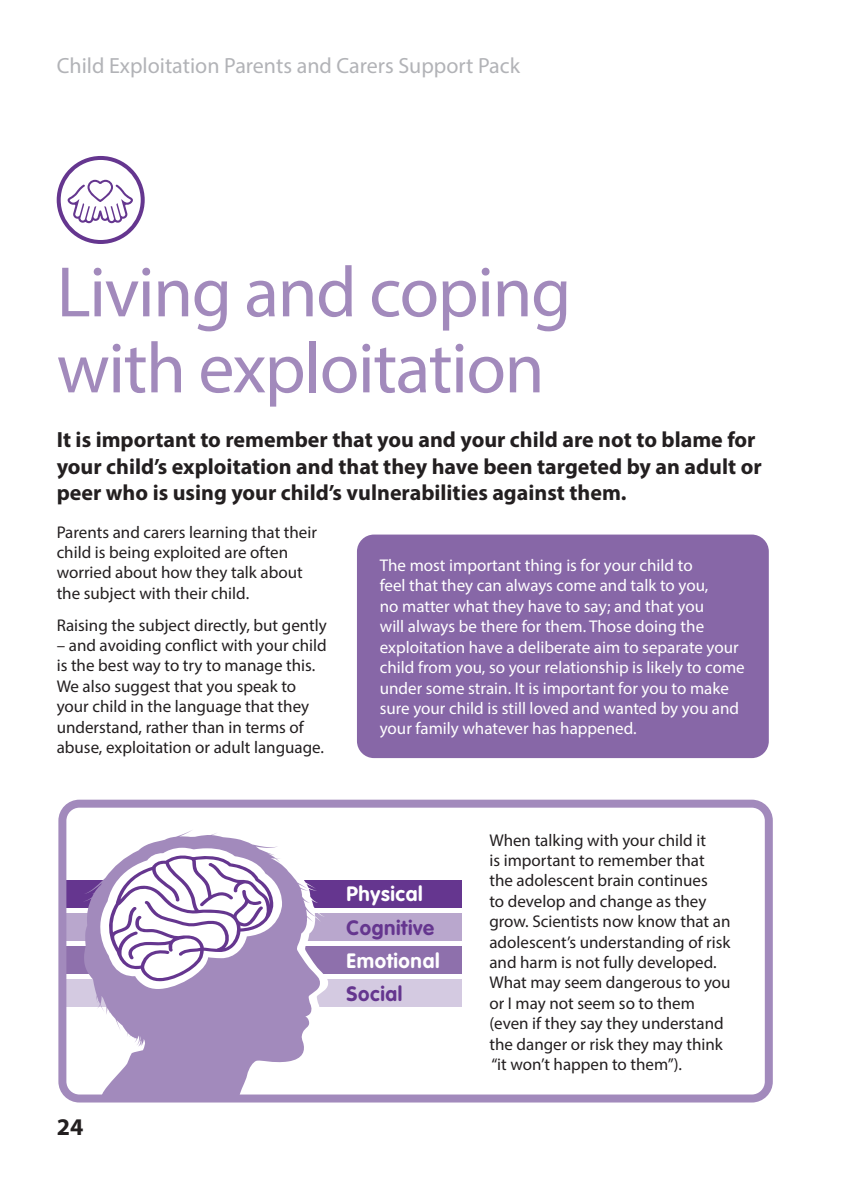
<style>
.page{position:relative;width:842px;height:1191px;background:#fff}
.page>*{position:absolute;margin:0;border:0;box-sizing:border-box;transform-origin:0 0}
.Page_heading{font:72px/76px "Myriad Pro";letter-spacing:-.02em;color:#a28abc}
.t1{font:700 24px "Myriad Pro";color:#231f20}
.t2{font:700 22px/26.4px "Myriad Pro";color:#231f20}
.t3{font:22px "Myriad Pro";color:#b2b3b7}
.t4{font:700 20.4px "VAG Rounded Std";letter-spacing:.03em;color:#fff}
.t5{font:700 20.4px "VAG Rounded Std";letter-spacing:.03em;color:#65368f}
.t6{font:17px/20.4px "Myriad Pro";color:#231f20}
.t7{font:17px/20.4px "Myriad Pro";color:#fff}
</style>
<div class="page">
<div style="left:357px;top:534px;width:412px;height:224px;background:#8767a7;border-radius:17px"></div>
<div style="left:65px;top:880px;width:396px;height:28px;background:#65368f"></div>
<div style="left:65px;top:913px;width:396px;height:28px;background:#b9a7cd"></div>
<div style="left:65px;top:946px;width:396px;height:28px;background:#8e70ac"></div>
<div style="left:65px;top:979px;width:396px;height:28px;background:#d4cae1"></div>
<svg style="left:84px;top:830px;width:238px;height:263px;fill:#a28abc"></svg>
<svg style="left:92px;top:847px;width:191px;height:142px"></svg>
<svg style="left:57px;top:156px;width:88px;height:88px"></svg>
<hr style="left:841px;top:0;width:1px;height:1191px;background:#65368f">
<div style="left:58px;top:799px;width:715px;height:303px;border:8px solid #a28abc;border-radius:17px"></div>
<p class="t3" style="left:57px;top:52px;width:465px">Child Exploitation Parents and Carers Support Pack</p>
<p class="Page_heading" style="left:57px;top:253px;width:516px">Living and coping with exploitation</p>
<p class="t2" style="left:57px;top:426px;width:706px">It is important to remember that you and your child are not to blame for your child’s exploitation and that they have been targeted by an adult or peer who is using your child’s vulnerabilities against them.</p>
<p class="t6" style="left:57px;top:521px;width:262px">Parents and carers learning that their child is being exploited are often worried about how they talk about the subject with their child.</p>
<p class="t6" style="left:57px;top:614px;width:272px">Raising the subject directly, but gently</p>
<p class="t6" style="left:57px;top:635px;width:272px">– and avoiding conflict with your child is the best way to try to manage this.<br>We also suggest that you speak to your child in the language that they understand, rather than in terms of abuse, exploitation or adult language.</p>
<p class="t7" style="left:380px;top:555px;width:366px">The most important thing is for your child to<br>feel that they can always come and talk to you,<br>no matter what they have to say; and that you<br>will always be there for them. Those doing the exploitation have a deliberate aim to separate your child from you, so your relationship is likely to come under some strain. It is important for you to make sure your child is still loved and wanted by you and your family whatever has happened.</p>
<h2 class="t1" style="left:57px;top:1111px;width:28px">24</h2>
<p class="t4" style="left:347px;top:881px;width:77px">Physical</p>
<p class="t5" style="left:347px;top:915px;width:89px">Cognitive</p>
<p class="t4" style="left:347px;top:948px;width:94px">Emotional</p>
<p class="t5" style="left:347px;top:981px;width:57px">Social</p>
<p class="t6" style="left:489px;top:829px;width:243px">When talking with your child it<br>is important to remember that the adolescent brain continues<br>to develop and change as they grow. Scientists now know that an adolescent’s understanding of risk and harm is not fully developed.<br>What may seem dangerous to you or I may not seem so to them (even if they say they understand the danger or risk they may think “it won’t happen to them”).</p>
</div>
